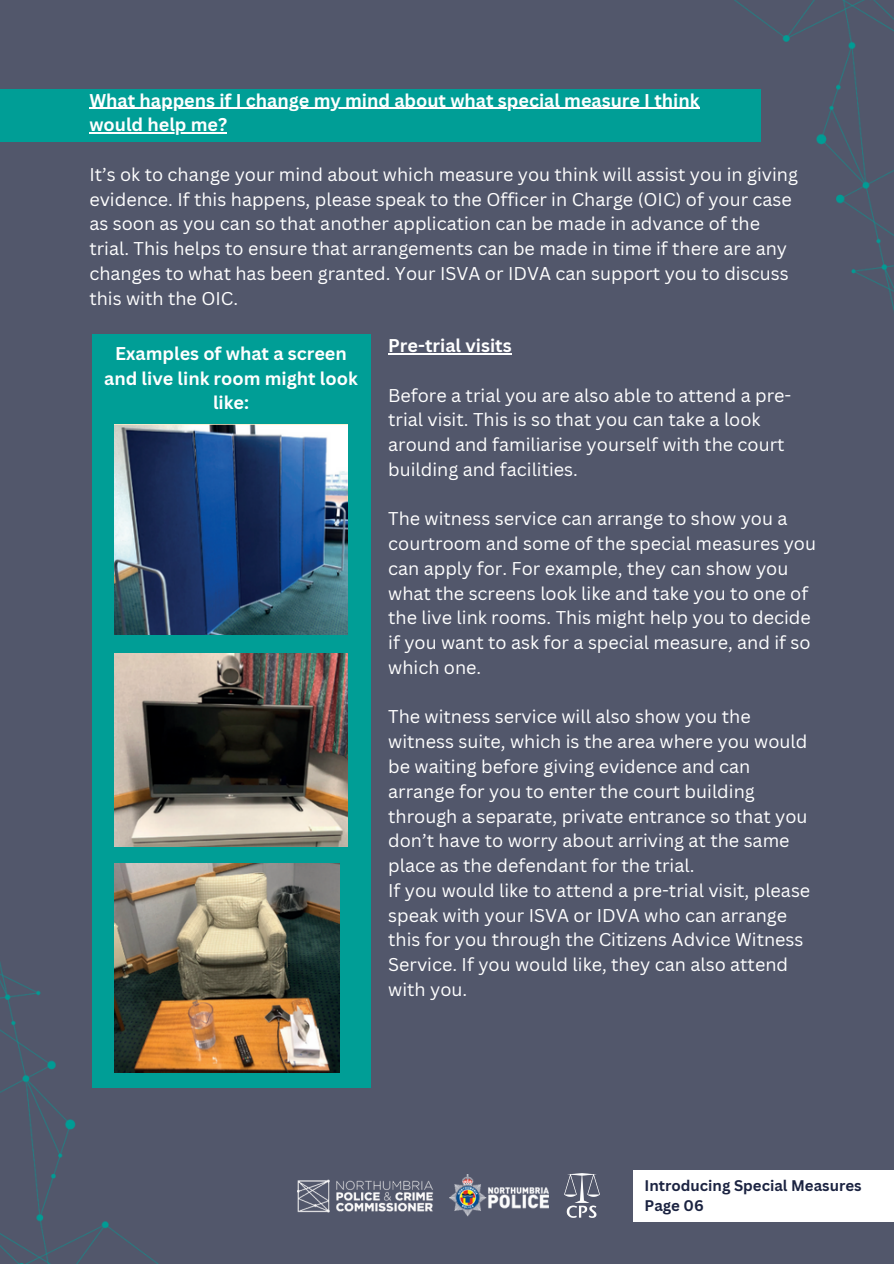
<style>
.page{position:relative;width:894px;height:1264px;background:#fff}
.page>*{position:absolute;margin:0;border:0;box-sizing:border-box;transform-origin:0 0}
.t1{font:18px/24.8px "Canva Sans";color:#fff}
.t2{font:700 18px/24.8px "Canva Sans";color:#fff;text-align:center}
.t3{font:700 15px "Canva Sans";color:#1b2341}
</style>
<div class="page">
<div style="left:0;top:0;width:893px;height:1263px;background:#52576b"></div>
<img style="left:564px;top:1173px;width:35px;height:44px">
<div style="left:632px;top:1170px;width:261px;height:51px;background:#fff"></div>
<div style="left:0;top:89px;width:760px;height:53px;background:#009e96"></div>
<hr style="left:89px;top:108px;width:611px;height:1px;background:#fff">
<hr style="left:89px;top:132px;width:138px;height:2px;background:#fff">
<div style="left:92px;top:335px;width:278px;height:752px;background:#009e96"></div>
<img style="left:114px;top:425px;width:233px;height:209px">
<img style="left:114px;top:653px;width:233px;height:193px">
<img style="left:162px;top:863px;width:177px;height:209px">
<hr style="left:388px;top:353px;width:123px;height:1px;background:#fff">
<img style="left:449px;top:1174px;width:99px;height:42px">
<img style="left:0;top:843px;width:162px;height:420px">
<img style="left:734px;top:0;width:159px;height:307px">
<img style="left:298px;top:1179px;width:136px;height:34px">
<h1 class="t2" style="left:89px;top:87px;width:611px">What happens if I change my mind about what special measure I think</h1>
<h2 class="t2" style="left:89px;top:112px;width:139px">would help me?</h2>
<h2 class="t1" style="left:89px;top:162px;width:710px">It’s ok to change your mind about which measure you think will assist you in giving</h2>
<h1 class="t1" style="left:89px;top:186px;width:704px">evidence. If this happens, please speak to the Officer in Charge (OIC) of your case as soon as you can so that another application can be made in advance of the trial. This helps to ensure that arrangements can be made in time if there are any changes to what has been granted. Your ISVA or IDVA can support you to discuss this with the OIC.</h1>
<h2 class="t2" style="left:104px;top:340px;width:255px">Examples of what a screen and live link room might look like:</h2>
<h2 class="t2" style="left:388px;top:333px;width:125px">Pre-trial visits</h2>
<p class="t1" style="left:388px;top:382px;width:404px">Before a trial you are also able to attend a pre&shy;trial visit. This is so that you can take a look around and familiarise yourself with the court building and facilities.</p>
<p class="t1" style="left:388px;top:506px;width:429px">The witness service can arrange to show you a courtroom and some of the special measures you can apply for. For example, they can show you what the screens look like and take you to one of the live link rooms. This might help you to decide if you want to ask for a special measure, and if so which one.</p>
<p class="t1" style="left:388px;top:704px;width:423px">The witness service will also show you the witness suite, which is the area where you would be waiting before giving evidence and can arrange for you to enter the court building through a separate, private entrance so that you don’t have to worry about arriving at the same place as the defendant for the trial.<br>If you would like to attend a pre-trial visit, please speak with your ISVA or IDVA who can arrange this for you through the Citizens Advice Witness Service. If you would like, they can also attend with you.</p>
<h1 class="t3" style="left:644px;top:1174px;width:218px">Introducing Special Measures</h1>
<h2 class="t3" style="left:644px;top:1194px;width:61px">Page 06</h2>
</div>
